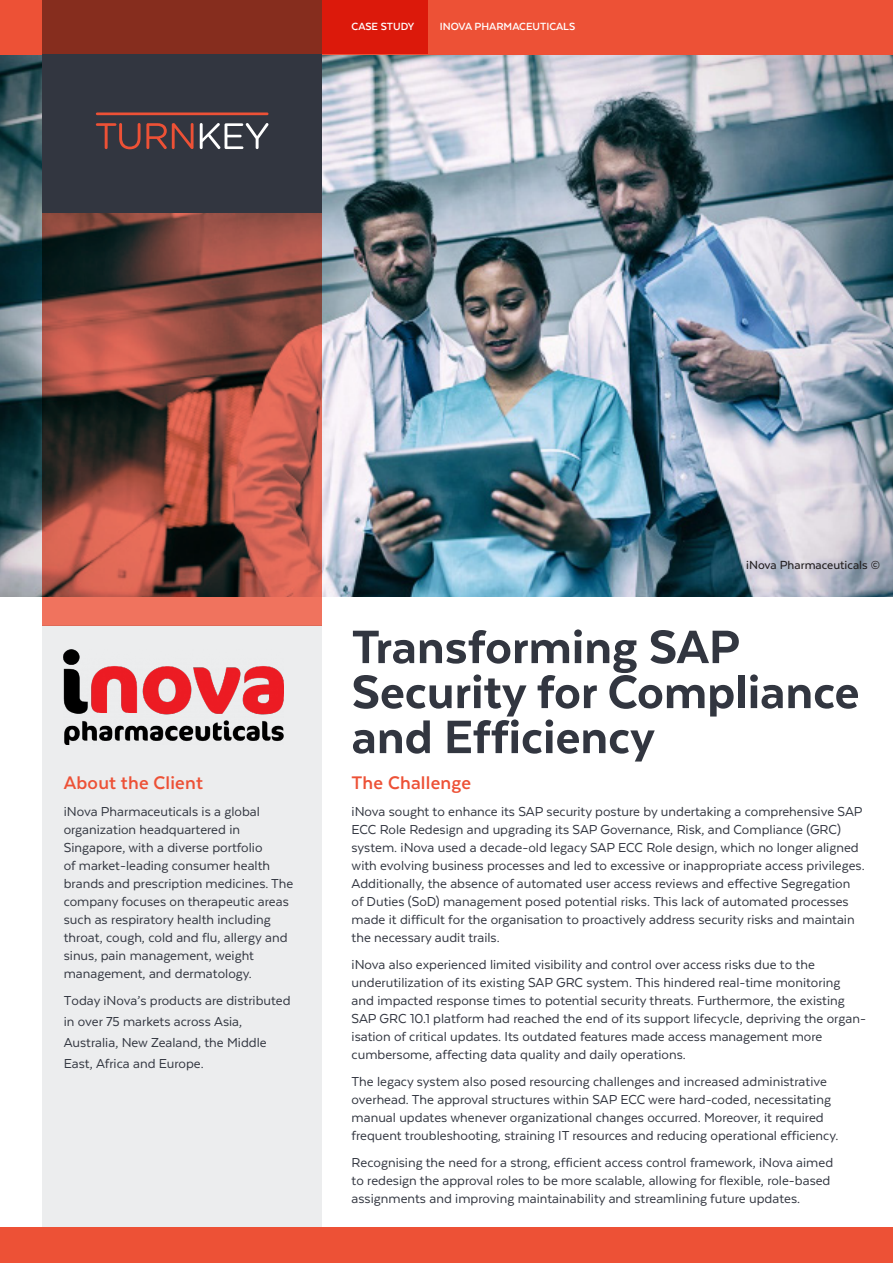
<style>
.page{position:relative;width:893px;height:1263px;background:#fff}
.page>*{position:absolute;margin:0;border:0;box-sizing:border-box;transform-origin:0 0}
.t1{font:800 54px/45px "Texta";color:#323640}
.t2{font:700 21px "Texta";letter-spacing:.01em;color:#ed5136}
.t3{font:15px/18px "Texta";color:#323640}
.t4{font:500 13.5px "Texta";color:#231f20}
.t5{font:700 12px "Texta";color:#fff}
</style>
<div class="page">
<img style="left:0;top:54px;width:893px;height:542px">
<div style="left:43px;top:625px;width:279px;height:638px;background:#ecedee"></div>
<div style="left:0;top:1228px;width:893px;height:35px;background:#ed5136"></div>
<div style="left:0;top:0;width:893px;height:54px;background:#ed5136"></div>
<div style="left:322px;top:0;width:106px;height:54px;background:#dc190b"></div>
<div style="left:43px;top:0;width:279px;height:54px;background:#862d1e"></div>
<svg style="left:43px;top:212px;width:279px;height:413px;background:#934c40"></svg>
<div style="left:43px;top:54px;width:279px;height:158px;background:#323640"></div>
<hr style="left:96px;top:112px;width:172px;height:3px;background:#ed5136">
<svg style="left:96px;top:123px;width:98px;height:26px"></svg>
<svg style="left:200px;top:123px;width:68px;height:26px"></svg>
<img style="left:64px;top:649px;width:220px;height:96px">
<p class="t5" style="left:352px;top:21px;width:64px">CASE STUDY</p>
<p class="t5" style="left:440px;top:21px;width:137px">INOVA PHARMACEUTICALS</p>
<p class="t2" style="left:64px;top:772px;width:141px">About the Client</p>
<p class="t3" style="left:64px;top:802px;width:231px">iNova Pharmaceuticals is a global organization headquartered in Singapore, with a diverse portfolio<br>of market-leading consumer health brands and prescription medicines. The company focuses on therapeutic areas such as respiratory health including throat, cough, cold and flu, allergy and sinus, pain management, weight management, and dermatology.</p>
<p class="t3" style="left:64px;top:990px;width:228px;line-height:21px">Today iNova’s products are distributed in over 75 markets across Asia,<br>Australia, New Zealand, the Middle<br>East, Africa and Europe.</p>
<p class="t4" style="left:746px;top:558px;width:135px">iNova Pharmaceuticals ©</p>
<p class="t1" style="left:352px;top:624px;width:509px">Transforming SAP<br>Security for Compliance and Efficiency</p>
<p class="t2" style="left:352px;top:772px;width:121px">The Challenge</p>
<p class="t3" style="left:352px;top:802px;width:515px">iNova sought to enhance its SAP security posture by undertaking a comprehensive SAP ECC Role Redesign and upgrading its SAP Governance, Risk, and Compliance (GRC) system. iNova used a decade-old legacy SAP ECC Role design, which no longer aligned with evolving business processes and led to excessive or inappropriate access privileges.<br>Additionally, the absence of automated user access reviews and effective Segregation of Duties (SoD) management posed potential risks. This lack of automated processes made it difficult for the organisation to proactively address security risks and maintain the necessary audit trails.</p>
<p class="t3" style="left:352px;top:955px;width:516px">iNova also experienced limited visibility and control over access risks due to the underutilization of its existing SAP GRC system. This hindered real-time monitoring and impacted response times to potential security threats. Furthermore, the existing SAP GRC 10.1 platform had reached the end of its support lifecycle, depriving the organ&shy;isation of critical updates. Its outdated features made access management more cumbersome, affecting data quality and daily operations.</p>
<p class="t3" style="left:352px;top:1072px;width:488px">The legacy system also posed resourcing challenges and increased administrative overhead. The approval structures within SAP ECC were hard-coded, necessitating manual updates whenever organizational changes occurred. Moreover, it required frequent troubleshooting, straining IT resources and reducing operational efficiency.</p>
<p class="t3" style="left:352px;top:1153px;width:483px">Recognising the need for a strong, efficient access control framework, iNova aimed to redesign the approval roles to be more scalable, allowing for flexible, role-based assignments and improving maintainability and streamlining future updates.</p>
</div>
